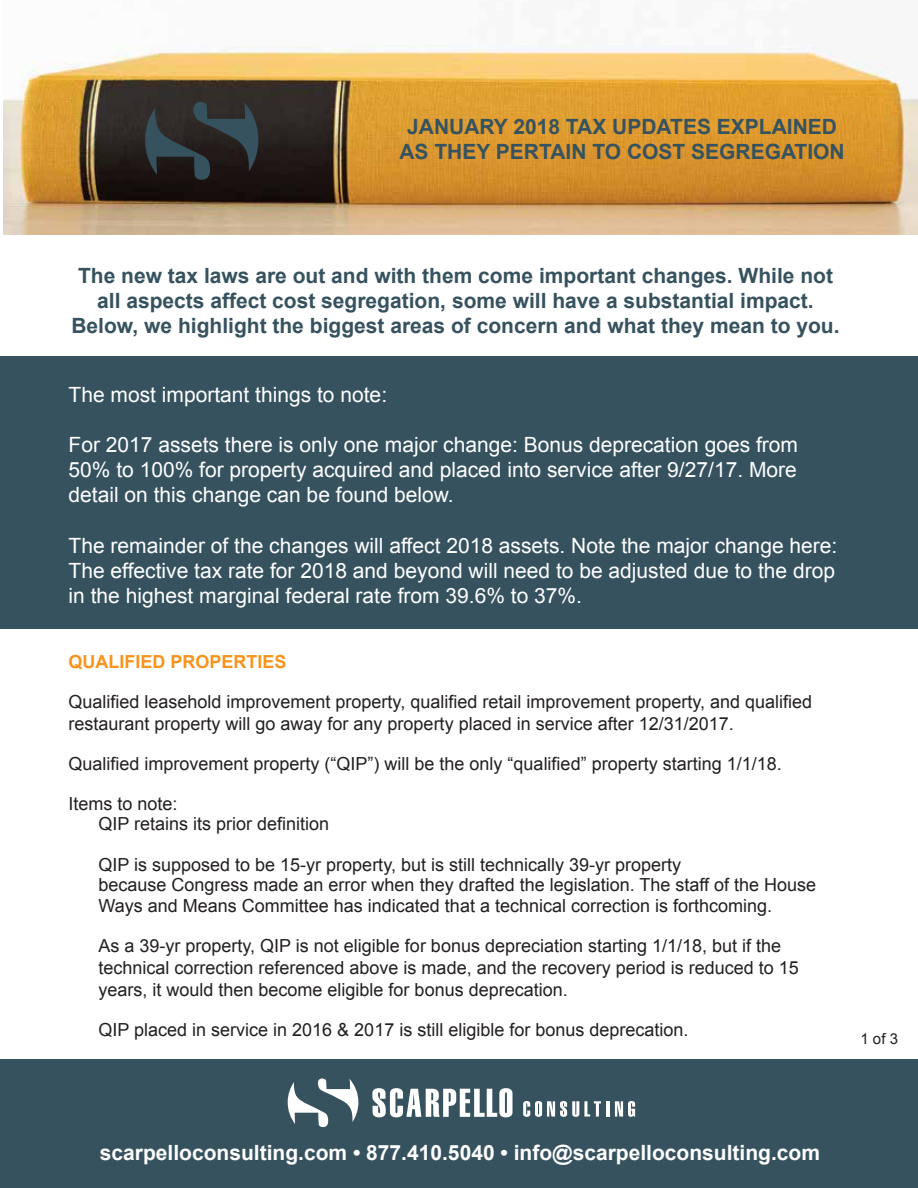
<style>
.page{position:relative;width:918px;height:1188px;background:#fff}
.page>*{position:absolute;margin:0;border:0;box-sizing:border-box;transform-origin:0 0}
.t1{font:21px/25.2px "Arial";color:#fff;text-align:justify}
.t2{font:700 21px/25.2px "Arial";color:#36525f;text-align:center}
.t3{font:700 21px "Arial";color:#fff}
.t4{font:18px/21.6px "Arial";color:#231f20}
.t5{font:700 18px "Arial";color:#f7941e}
.t6{font:15px "Arial";color:#231f20}
</style>
<div class="page">
<div style="left:0;top:356px;width:918px;height:273px;background:#36525f"></div>
<img style="left:3px;top:45px;width:915px;height:190px">
<svg style="left:145px;top:102px;width:113px;height:78px;background:#2b3033"></svg>
<div style="left:0;top:1059px;width:918px;height:129px;background:#36525f"></div>
<svg style="left:372px;top:1088px;width:140px;height:29px"></svg>
<svg style="left:523px;top:1101px;width:78px;height:16px"></svg>
<hr style="left:606px;top:1101px;width:3px;height:16px;background:#fff">
<svg style="left:615px;top:1101px;width:20px;height:16px"></svg>
<svg style="left:288px;top:1078px;width:70px;height:49px"></svg>
<p class="t2" style="left:399px;top:114px;width:447px">JANUARY 2018 TAX UPDATES EXPLAINED<br>AS THEY PERTAIN TO COST SEGREGATION</p>
<p class="t2" style="left:71px;top:263px;width:770px">The new tax laws are out and with them come important changes. While not all aspects affect cost segregation, some will have a substantial impact.<br>Below, we highlight the biggest areas of concern and what they mean to you.</p>
<p class="t1" style="left:69px;top:382px;width:320px">The most important things to note:</p>
<p class="t1" style="left:69px;top:432px;width:731px">For 2017 assets there is only one major change: Bonus deprecation goes from 50% to 100% for property acquired and placed into service after 9/27/17. More detail on this change can be found below.</p>
<p class="t1" style="left:69px;top:533px;width:770px">The remainder of the changes will affect 2018 assets. Note the major change here:<br>The effective tax rate for 2018 and beyond will need to be adjusted due to the drop in the highest marginal federal rate from 39.6% to 37%.</p>
<p class="t5" style="left:69px;top:652px;width:220px">QUALIFIED PROPERTIES</p>
<p class="t4" style="left:69px;top:691px;width:745px">Qualified leasehold improvement property, qualified retail improvement property, and qualified restaurant property will go away for any property placed in service after 12/31/2017.</p>
<p class="t4" style="left:69px;top:753px;width:715px">Qualified improvement property (“QIP”) will be the only “qualified” property starting 1/1/18.</p>
<p class="t4" style="left:99px;top:794px;width:232px;line-height:20.1px;text-indent:-30px">Items to note:<br>QIP retains its prior definition</p>
<p class="t4" style="left:99px;top:854px;width:719px;line-height:20.9px">QIP is supposed to be 15-yr property, but is still technically 39-yr property<br>because Congress made an error when they drafted the legislation. The staff of the House<br>Ways and Means Committee has indicated that a technical correction is forthcoming.</p>
<p class="t4" style="left:99px;top:935px;width:702px">As a 39-yr property, QIP is not eligible for bonus depreciation starting 1/1/18, but if the technical correction referenced above is made, and the recovery period is reduced to 15 years, it would then become eligible for bonus deprecation.</p>
<p class="t4" style="left:99px;top:1019px;width:591px">QIP placed in service in 2016 &amp; 2017 is still eligible for bonus deprecation.</p>
<p class="t6" style="left:860px;top:1030px;width:39px">1 of 3</p>
<p class="t3" style="left:100px;top:1141px;width:722px">scarpelloconsulting.com • 877.410.5040 • info@scarpelloconsulting.com</p>
</div>
